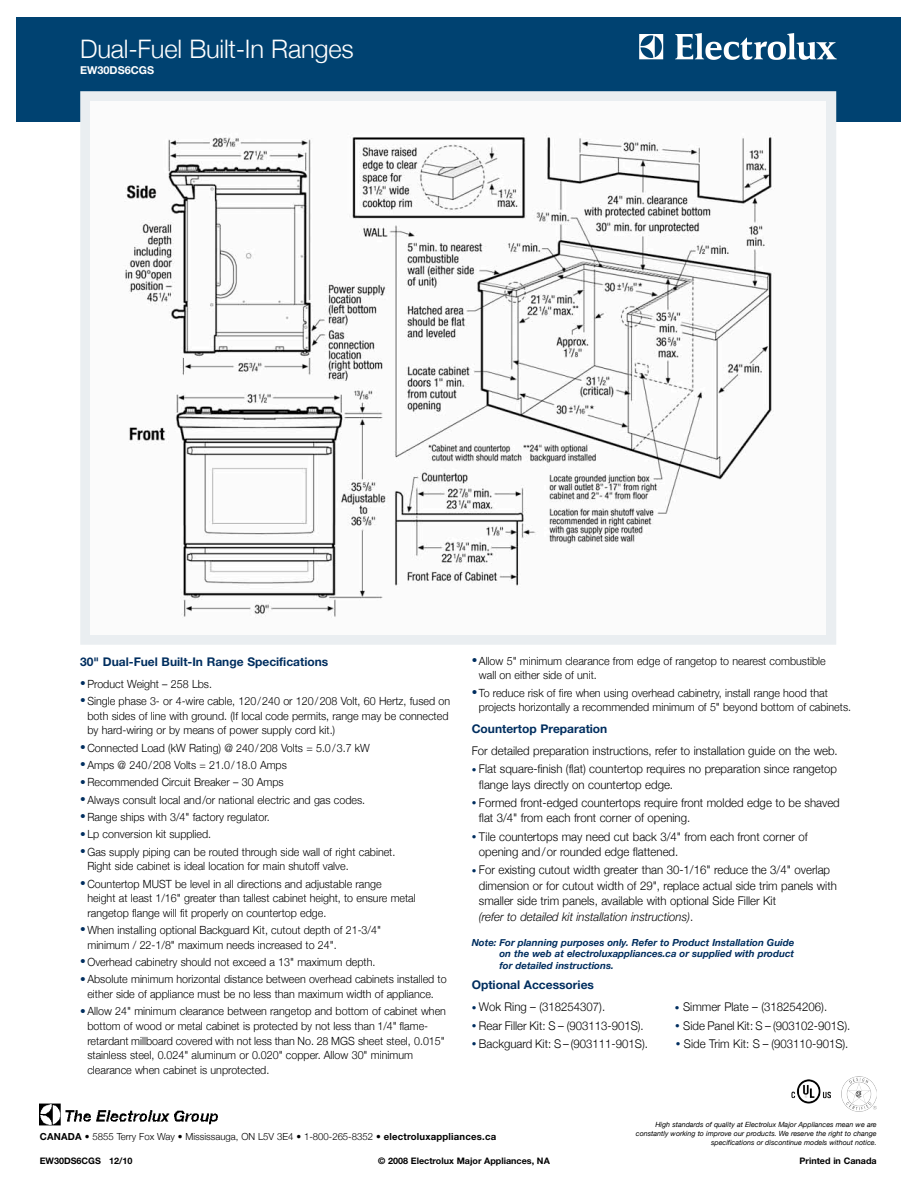
<style>
.page{position:relative;width:918px;height:1188px;background:#fff}
.page>*{position:absolute;margin:0;border:0;box-sizing:border-box;transform-origin:0 0}
.t1{font:300 25.5px "Helvetica Neue";letter-spacing:-.01em;color:#fff}
.t2{font:300 12px/15.5px "Helvetica Neue";color:#000;scale:.95 1}
.t3{font:700 12px "Helvetica Neue";color:#002e5f}
.t4{font:300 11.25px/14.7px "Helvetica Neue";color:#000;scale:.95 1}
.t5{font:700 10.8px "Helvetica Neue";color:#fff}
.t6{font:italic 700 9.75px/11.7px "Helvetica Neue";color:#002e5f;text-align:justify}
.t7{font:300 9.75px "Helvetica Neue";color:#000}
.t8{font:700 9px "Helvetica Neue";color:#000}
.t9{font:italic 7.2px/9.1px "Helvetica Neue";color:#000;text-align:right}
.s1{color:#002e5f}
.s2{font-size:9.3px;color:#002e5f}
.s3{font-style:italic}
.s4{font-weight:700}
</style>
<div class="page">
<div style="left:16px;top:18px;width:884px;height:104px;background:#004271"></div>
<img style="left:639px;top:34px;width:197px;height:25px">
<img style="left:40px;top:1104px;width:177px;height:22px">
<div style="left:80px;top:91px;width:756px;height:554px;border:10px solid #eaeef1"></div>
<img style="left:91px;top:102px;width:735px;height:532px">
<img style="left:842px;top:1076px;width:35px;height:35px">
<img style="left:791px;top:1079px;width:40px;height:24px">
<h1 class="t1" style="left:80px;top:34px;width:275px">Dual-Fuel Built-In Ranges</h1>
<p class="t5" style="left:80px;top:66px;width:75px">EW30DS6CGS</p>
<p class="t3" style="left:80px;top:658px;width:250px">30" Dual-Fuel Built-In Range Specifications</p>
<p class="t4" style="left:80px;top:676px;width:140px"><span class="s1">•</span>Product Weight – 258 Lbs.</p>
<p class="t4" style="left:87px;top:693px;width:383px;text-indent:-7px"><span class="s1">•</span>Single phase 3- or 4-wire cable, 120/240 or 120/208 Volt, 60 Hertz, fused on both sides of line with ground. (If local code permits, range may be connected by hard-wiring or by means of power supply cord kit.)</p>
<p class="t4" style="left:80px;top:740px;width:307px"><span class="s1">•</span> Connected Load (kW Rating) @ 240/208 Volts = 5.0/3.7 kW</p>
<p class="t4" style="left:80px;top:757px;width:219px"><span class="s1">•</span>Amps @ 240/208 Volts = 21.0/18.0 Amps</p>
<p class="t4" style="left:80px;top:775px;width:216px"><span class="s1">•</span>Recommended Circuit Breaker – 30 Amps</p>
<p class="t4" style="left:80px;top:792px;width:301px"><span class="s1">•</span>Always consult local and/or national electric and gas codes.</p>
<p class="t4" style="left:80px;top:809px;width:201px"><span class="s1">•</span>Range ships with 3/4" factory regulator.</p>
<p class="t4" style="left:80px;top:827px;width:139px"><span class="s1">•</span> Lp conversion kit supplied.</p>
<p class="t4" style="left:87px;top:844px;width:326px;text-indent:-7px"><span class="s1">•</span>Gas supply piping can be routed through side wall of right cabinet.<br>Right side cabinet is ideal location for main shutoff valve.</p>
<p class="t4" style="left:87px;top:876px;width:347px;text-indent:-7px"><span class="s1">•</span> Countertop MUST be level in all directions and adjustable range<br>height at least 1/16" greater than tallest cabinet height, to ensure metal rangetop flange will fit properly on countertop edge.</p>
<p class="t4" style="left:87px;top:922px;width:311px;text-indent:-7px"><span class="s1">•</span>When installing optional Backguard Kit, cutout depth of 21-3/4" minimum / 22-1/8" maximum needs increased to 24".</p>
<p class="t4" style="left:80px;top:954px;width:312px"><span class="s1">•</span>Overhead cabinetry should not exceed a 13" maximum depth.</p>
<p class="t4" style="left:80px;top:972px;width:387px;text-align:center"><span class="s1">•</span>Absolute minimum horizontal distance between overhead cabinets installed to either side of appliance must be no less than maximum width of appliance.</p>
<p class="t4" style="left:87px;top:1004px;width:379px;text-indent:-7px"><span class="s1">•</span>Allow 24" minimum clearance between rangetop and bottom of cabinet when bottom of wood or metal cabinet is protected by not less than 1/4" flame&shy;retardant millboard covered with not less than No. 28 MGS sheet steel, 0.015" stainless steel, 0.024" aluminum or 0.020" copper. Allow 30" minimum clearance when cabinet is unprotected.</p>
<p class="t4" style="left:479px;top:653px;width:367px;text-indent:-7px"><span class="s1">•</span>Allow 5" minimum clearance from edge of rangetop to nearest combustible wall on either side of unit.</p>
<p class="t4" style="left:479px;top:685px;width:393px;text-indent:-7px"><span class="s1">•</span> To reduce risk of fire when using overhead cabinetry, install range hood that projects horizontally a recommended minimum of 5" beyond bottom of cabinets.</p>
<p class="t3" style="left:472px;top:724px;width:137px">Countertop Preparation</p>
<p class="t2" style="left:472px;top:743px;width:387px">For detailed preparation instructions, refer to installation guide on the web.</p>
<p class="t2" style="left:479px;top:761px;width:379px;text-indent:-7px"><span class="s2">•</span> Flat square-finish (flat) countertop requires no preparation since rangetop flange lays directly on countertop edge.</p>
<p class="t2" style="left:479px;top:795px;width:381px;text-indent:-7px"><span class="s2">•</span> Formed front-edged countertops require front molded edge to be shaved flat 3/4" from each front corner of opening.</p>
<p class="t2" style="left:479px;top:828px;width:348px;text-indent:-7px"><span class="s2">•</span> Tile countertops may need cut back 3/4" from each front corner of opening and/or rounded edge flattened.</p>
<p class="t2" style="left:479px;top:862px;width:378px;text-indent:-7px"><span class="s2">•</span> For existing cutout width greater than 30-1/16" reduce the 3/4" overlap dimension or for cutout width of 29", replace actual side trim panels with smaller side trim panels, available with optional Side Filler Kit<br><span class="s3">(refer to detailed kit installation instructions)</span>.</p>
<p class="t6" style="left:499px;top:936px;width:296px;text-indent:-28px">Note: For planning purposes only. Refer to Product Installation Guide on the web at electroluxappliances.ca or supplied with product for detailed instructions.</p>
<p class="t3" style="left:472px;top:981px;width:124px">Optional Accessories</p>
<p class="t2" style="left:472px;top:999px;width:142px"><span class="s2">•</span> Wok Ring – (318254307).</p>
<p class="t2" style="left:675px;top:999px;width:162px"><span class="s2">•</span> Simmer Plate – (318254206).</p>
<p class="t2" style="left:472px;top:1017px;width:183px"><span class="s2">•</span> Rear Filler Kit: S – (903113-901S).</p>
<p class="t2" style="left:675px;top:1017px;width:186px"><span class="s2">•</span> Side Panel Kit: S – (903102-901S).</p>
<p class="t2" style="left:472px;top:1035px;width:187px"><span class="s2">•</span> Backguard Kit: S – (903111-901S).</p>
<p class="t2" style="left:676px;top:1035px;width:183px"><span class="s2">•</span> Side Trim Kit: S – (903110-901S).</p>
<p class="t9" style="left:636px;top:1119px;width:242px">High standards of quality at Electrolux Major Appliances mean we are constantly working to improve our products. We reserve the right to change specifications or discontinue models without notice.</p>
<p class="t7" style="left:40px;top:1131px;width:458px"><span class="s4">CANADA</span> • 5855 Terry Fox Way • Mississauga, ON L5V 3E4 • 1-800-265-8352 • <span class="s4">electroluxappliances.ca</span></p>
<p class="t8" style="left:40px;top:1157px;width:94px">EW30DS6CGS 12/10</p>
<p class="t8" style="left:378px;top:1157px;width:173px">© 2008 Electrolux Major Appliances, NA</p>
<p class="t8" style="left:800px;top:1157px;width:79px">Printed in Canada</p>
</div>
